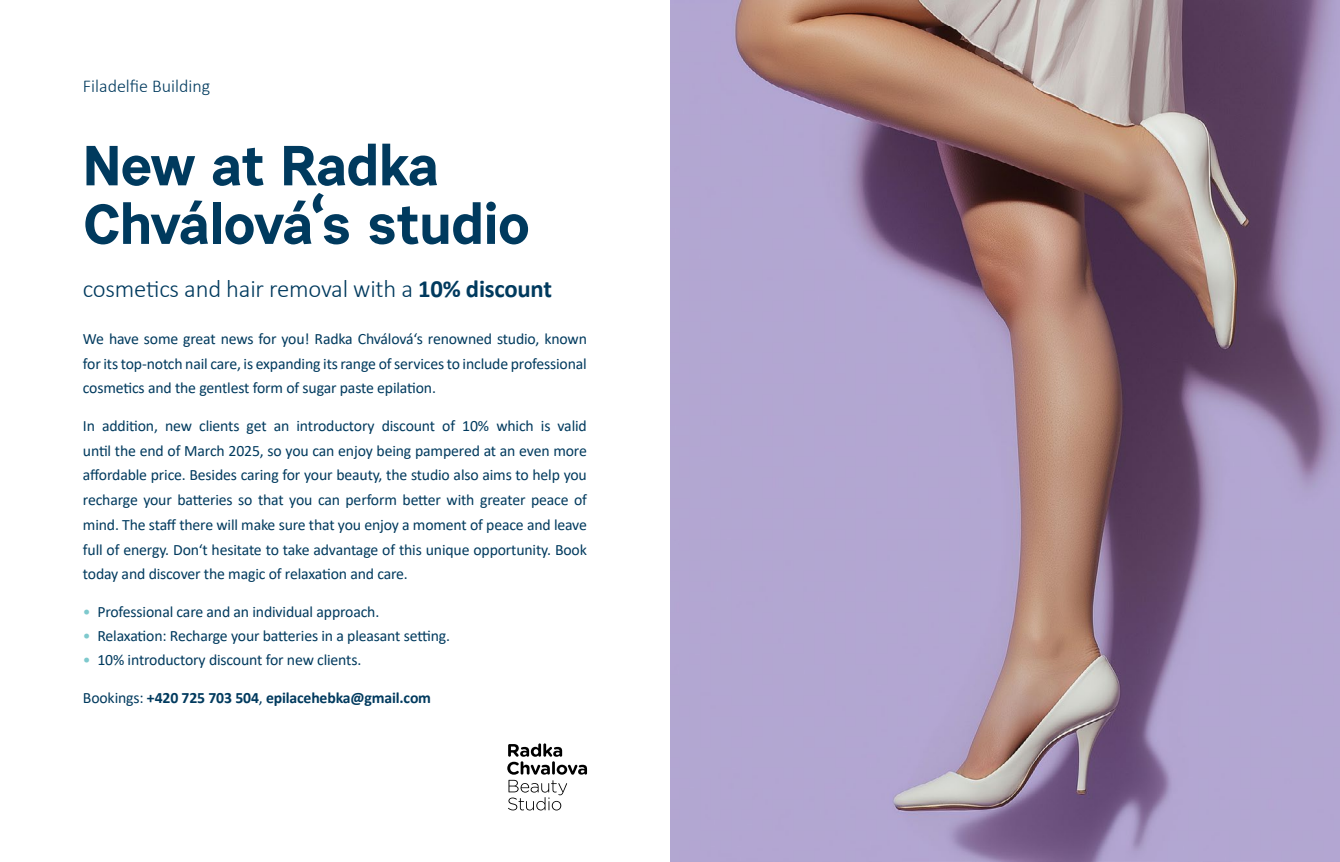
<style>
.page{position:relative;width:1340px;height:862px;background:#fff}
.page>*{position:absolute;margin:0;border:0;box-sizing:border-box;transform-origin:0 0}
.t1{font:700 56.25px/58.5px "Urban Grotesk Re Bo";letter-spacing:-.01em;color:#003a5e}
.t2{font:300 24.75px "Calibri";letter-spacing:-.01em;color:#003a5e}
.t3{font:300 18px "Calibri";color:#003a5e}
.t4{font:15.75px/24.8px "Calibri";letter-spacing:-.01em;color:#003a5e;text-align:justify}
.t5{font:700 15.75px "Calibri";letter-spacing:-.01em;color:#003a5e}
.s1{font-weight:700}
.s2{color:#7ec9cd}
.s3{font-weight:400}
</style>
<div class="page">
<img style="left:670px;top:0;width:669px;height:861px">
<svg style="left:507px;top:743px;width:80px;height:67px"></svg>
<p class="t3" style="left:83px;top:74px;width:129px">Filadelfie Building</p>
<h1 class="t1" style="left:83px;top:135px;width:448px">New at Radka<br>Chválová‘s studio</h1>
<h2 class="t2" style="left:83px;top:273px;width:470px">cosmetics and hair removal with a <span class="s1">10% discount</span></h2>
<p class="t4" style="left:83px;top:325px;width:505px">We have some great news for you! Radka Chválová‘s renowned studio, known for its top-notch nail care, is expanding its range of services to include professional cosmetics and the gentlest form of sugar paste epilation.</p>
<p class="t4" style="left:83px;top:412px;width:505px">In addition, new clients get an introductory discount of 10% which is valid until the end of March 2025, so you can enjoy being pampered at an even more affordable price. Besides caring for your beauty, the studio also aims to help you recharge your batteries so that you can perform better with greater peace of mind. The staff there will make sure that you enjoy a moment of peace and leave full of energy. Don‘t hesitate to take advantage of this unique opportunity. Book today and discover the magic of relaxation and care.</p>
<p class="t4" style="left:83px;top:598px;width:298px"><span class="s2">•</span> Professional care and an individual approach.</p>
<p class="t4" style="left:83px;top:622px;width:368px"><span class="s2">•</span> Relaxation: Recharge your batteries in a pleasant setting.</p>
<p class="t4" style="left:83px;top:646px;width:280px"><span class="s2">•</span> 10% introductory discount for new clients.</p>
<p class="t5" style="left:83px;top:685px;width:350px"><span class="s3">Bookings:</span> +420 725 703 504<span class="s3">,</span> epilacehebka@gmail.com</p>
</div>
